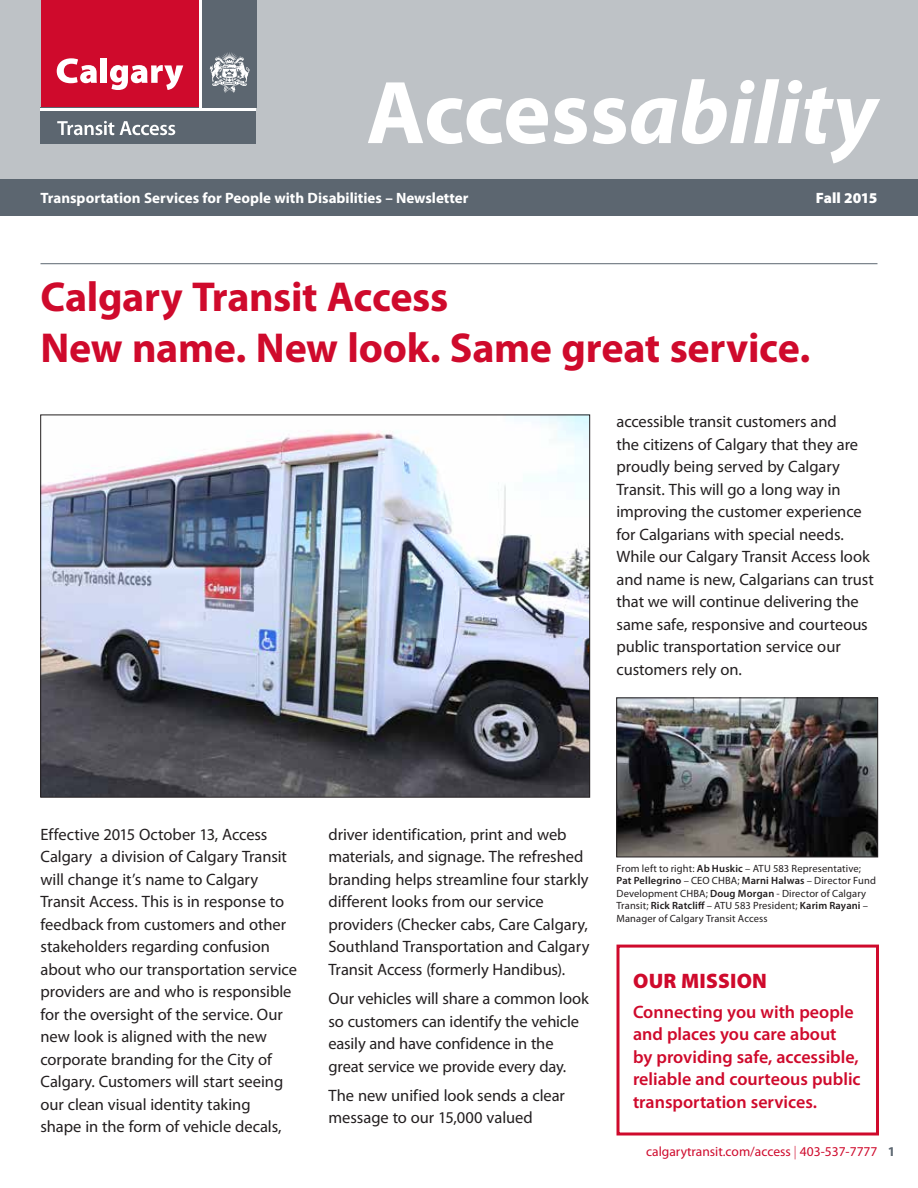
<style>
.page{position:relative;width:918px;height:1188px;background:#fff}
.page>*{position:absolute;margin:0;border:0;box-sizing:border-box;transform-origin:0 0}
.t1{font:italic 700 90px "Myriad Pro";color:#fff}
.t2{font:700 42px/51px "Myriad Pro";letter-spacing:-.01em;color:#cf0a2c}
.t3{font:900 21px "Myriad Pro";letter-spacing:.01em;color:#cf0a2c}
.t4{font:600 18px/22.5px "Myriad Pro";color:#cf0a2c}
.t5{font:16.5px/22.5px "Myriad Pro";letter-spacing:-.005em;color:#231f20}
.t6{font:700 15px "Myriad Pro";color:#fff}
.t7{font:900 15px "Myriad Pro";letter-spacing:-.01em;color:#fff}
.t8{font:13.5px "Myriad Pro";color:#cf0a2c}
.t9{font:10.5px/12.6px "Myriad Pro";letter-spacing:.01em;color:#231f20}
.s1{font-style:normal}
.s2{font-weight:600}
.s3{font-weight:300}
.s4{font-weight:700;color:#5c6670}
</style>
<div class="page">
<hr style="left:40px;top:263px;width:838px;height:1px;background:#5c6670">
<div style="left:616px;top:945px;width:263px;height:191px;border:3px solid #cf0a2c"></div>
<img style="left:42px;top:417px;width:546px;height:378px">
<img style="left:618px;top:700px;width:258px;height:155px">
<div style="left:616px;top:698px;width:262px;height:159px;border:1px solid #231f20"></div>
<div style="left:0;top:0;width:918px;height:179px;background:#bec2c6"></div>
<div style="left:0;top:179px;width:918px;height:37px;background:#5c6670"></div>
<div style="left:41px;top:0;width:159px;height:108px;background:#cf0a2c"></div>
<div style="left:202px;top:0;width:54px;height:108px;background:#5c6670"></div>
<div style="left:40px;top:108px;width:216px;height:36px;background:#5c6670"></div>
<svg style="left:57px;top:121px;width:57px;height:14px"></svg>
<svg style="left:120px;top:121px;width:55px;height:14px"></svg>
<hr style="left:200px;top:0;width:2px;height:108px;background:#fff">
<hr style="left:41px;top:108px;width:215px;height:3px;background:#fff">
<svg style="left:57px;top:58px;width:40px;height:25px"></svg>
<div style="left:101px;top:58px;width:6px;height:25px;background:#fff"></div>
<svg style="left:110px;top:65px;width:73px;height:25px"></svg>
<svg style="left:210px;top:52px;width:40px;height:41px"></svg>
<h1 class="t1" style="left:366px;top:54px;width:513px"><span class="s1">Access</span>ability</h1>
<p class="t6" style="left:40px;top:189px;width:430px">Transportation Services for People with Disabilities – Newsletter</p>
<p class="t7" style="left:816px;top:188px;width:63px">Fall 2015</p>
<h2 class="t2" style="left:40px;top:270px;width:771px">Calgary Transit Access<br>New name. New look. Same great service.</h2>
<p class="t5" style="left:616px;top:410px;width:259px">accessible transit customers and<br>the citizens of Calgary that they are proudly being served by Calgary Transit. This will go a long way in improving the customer experience for Calgarians with special needs.<br>While our Calgary Transit Access look and name is new, Calgarians can trust that we will continue delivering the same safe, responsive and courteous public transportation service our customers rely on.</p>
<p class="t5" style="left:40px;top:823px;width:258px">Effective 2015 October 13, Access Calgary a division of Calgary Transit will change it’s name to Calgary Transit Access. This is in response to feedback from customers and other stakeholders regarding confusion about who our transportation service providers are and who is responsible for the oversight of the service. Our new look is aligned with the new corporate branding for the City of Calgary. Customers will start seeing our clean visual identity taking<br>shape in the form of vehicle decals,</p>
<p class="t5" style="left:329px;top:823px;width:262px">driver identification, print and web materials, and signage. The refreshed branding helps streamline four starkly different looks from our service providers (Checker cabs, Care Calgary, Southland Transportation and Calgary Transit Access (formerly Handibus).</p>
<p class="t5" style="left:329px;top:987px;width:262px">Our vehicles will share a common look so customers can identify the vehicle easily and have confidence in the great service we provide every day.</p>
<p class="t5" style="left:329px;top:1084px;width:238px">The new unified look sends a clear message to our 15,000 valued</p>
<p class="t9" style="left:616px;top:862px;width:261px">From left to right: <span class="s2">Ab Huskic</span> – ATU 583 Representative; <span class="s2">Pat Pellegrino</span> – CEO CHBA; <span class="s2">Marni Halwas</span> – Director Fund Development CHBA; <span class="s2">Doug Morgan</span> - Director of Calgary Transit; <span class="s2">Rick Ratcliff</span> – ATU 583 President; <span class="s2">Karim Rayani</span> – Manager of Calgary Transit Access</p>
<p class="t3" style="left:633px;top:967px;width:135px">OUR MISSION</p>
<p class="t4" style="left:633px;top:1000px;width:229px">Connecting you with people and places you care about<br>by providing safe, accessible, reliable and courteous public transportation services.</p>
<p class="t8" style="left:646px;top:1143px;width:251px">calgarytransit.com/access <span class="s3">|</span> 403-537-7777 <span class="s4">1</span></p>
</div>
